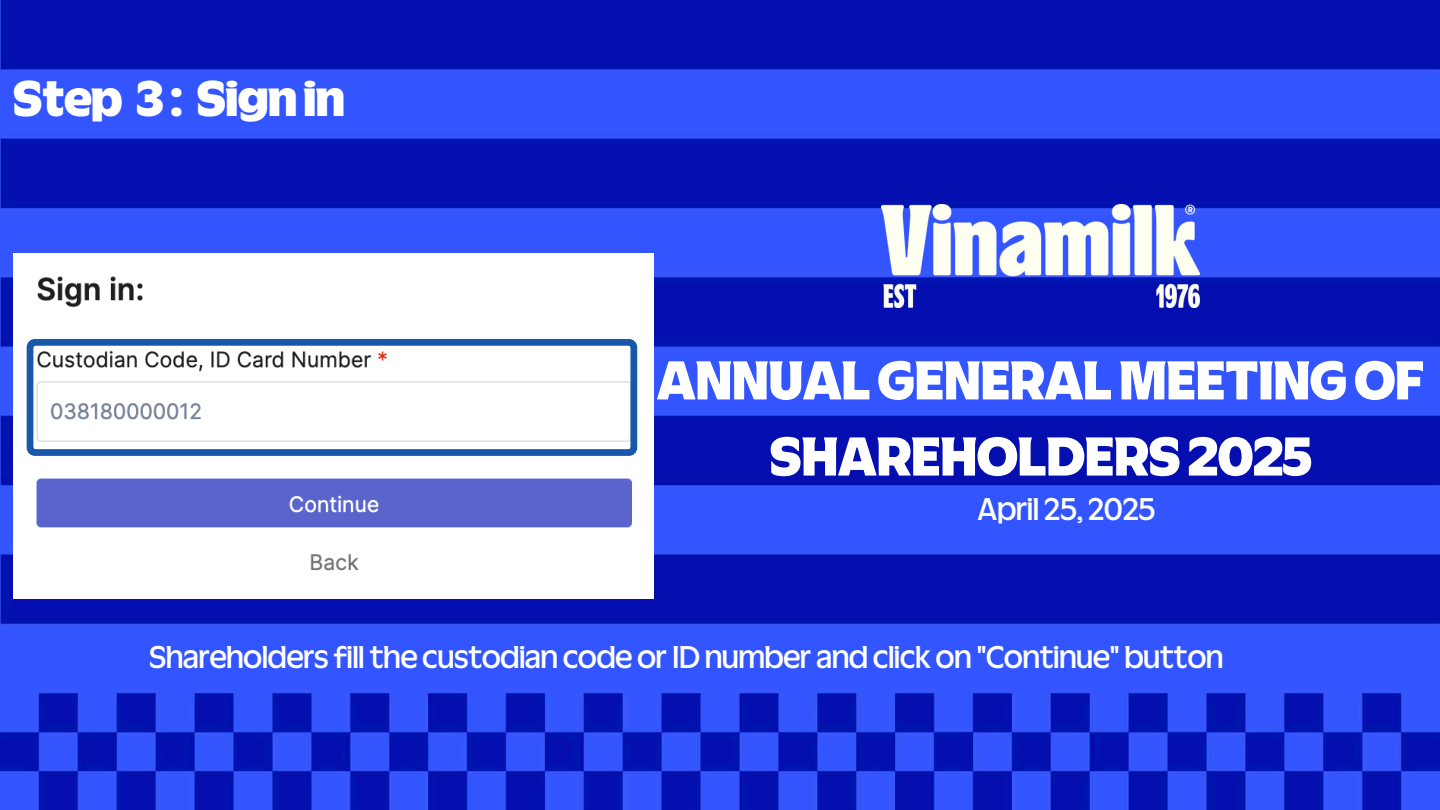
<style>
.page{position:relative;width:1440px;height:810px;background:#fff}
.page>*{position:absolute;margin:0;border:0;box-sizing:border-box;transform-origin:0 0}
.t1{font:700 54.5px/76.1px "VNM Sans Std";color:#fff;text-align:center}
.t2{font:700 50px "VNM Sans Std";color:#fff}
.t3{font:32px "VNM Sans Std";color:#fff}
</style>
<div class="page">
<img style="left:0;top:0;width:1440px;height:810px">
<img style="left:13px;top:254px;width:641px;height:344px">
<svg style="left:27px;top:339px;width:610px;height:117px"></svg>
<img style="left:882px;top:205px;width:318px;height:102px">
<p class="t2" style="left:13px;top:69px;width:333px">Step 3 : Signin</p>
<p class="t1" style="left:657px;top:343px;width:769px">ANNUALGENERALMEETINGOF<br>SHAREHOLDERS2025</p>
<h1 class="t3" style="left:978px;top:490px;width:180px">April 25, 2025</h1>
<h2 class="t3" style="left:150px;top:638px;width:1075px">Shareholders fill the custodian code or ID number and click on "Continue" button</h2>
</div>
